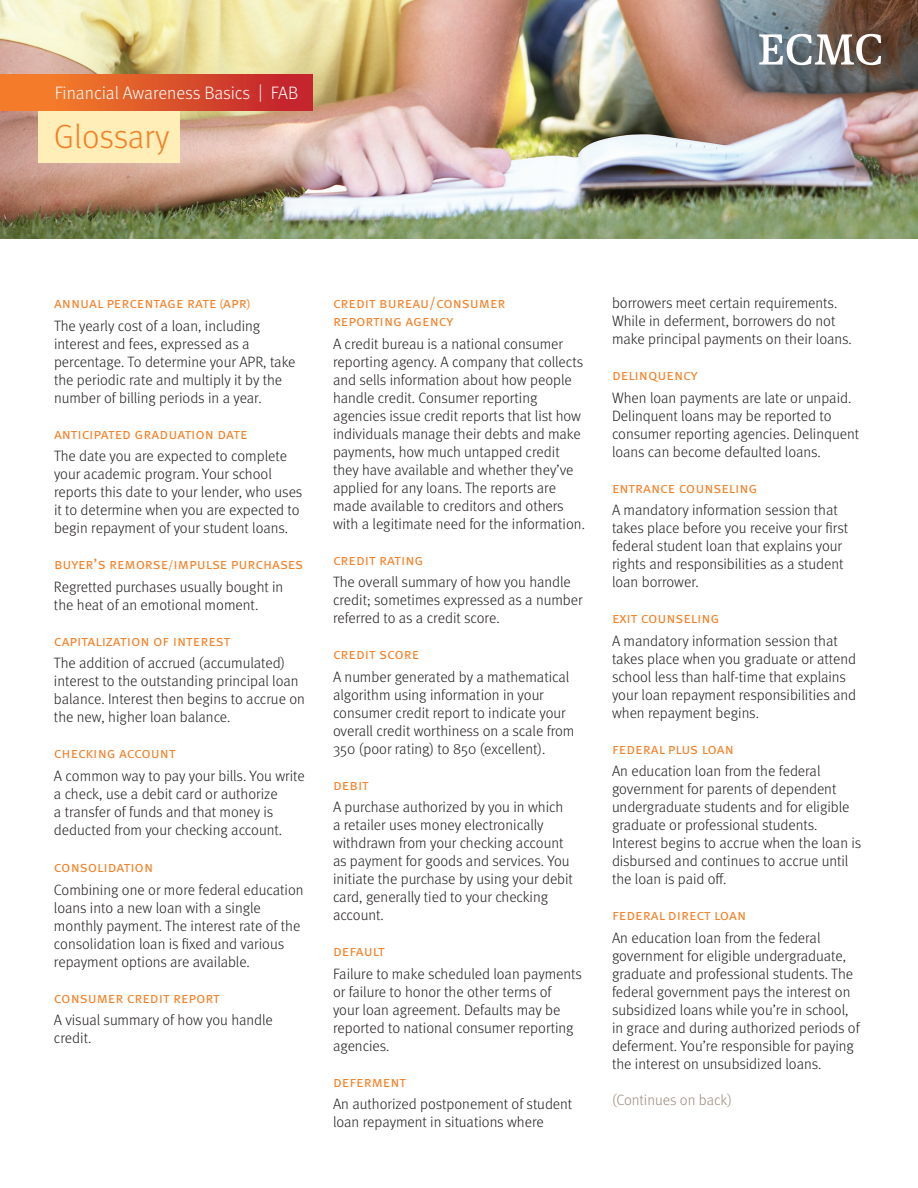
<style>
.page{position:relative;width:918px;height:1188px;background:#fff}
.page>*{position:absolute;margin:0;border:0;box-sizing:border-box;transform-origin:0 0}
.t1{font:300 33.75px "Meta OT";color:#f48026}
.t2{font:300 18px "Meta OT";letter-spacing:-.005em;color:#fff}
.t3{font:300 15px/18px "Meta OT";color:#231f20}
.t4{font:15px/18px "Meta OT Norm";letter-spacing:-.005em;color:#f48026}
.t5{font:300 15px "Meta OT";color:#998b7d}
.s1{font-size:12px}
</style>
<div class="page">
<img style="left:0;top:0;width:918px;height:238px">
<svg style="left:759px;top:34px;width:122px;height:31px"></svg>
<div style="left:39px;top:112px;width:141px;height:51px;background:#ffeeb8"></div>
<div style="left:0;top:75px;width:313px;height:35px;background:linear-gradient(to right,#fb8929,#c0202c)"></div>
<p class="t2" style="left:55px;top:83px;width:245px">Financial Awareness Basics | FAB</p>
<h1 class="t1" style="left:54px;top:117px;width:117px">Glossary</h1>
<p class="t4" style="left:54px;top:294px;width:198px">annual percentage rate <span class="s1">(</span>apr<span class="s1">)</span></p>
<p class="t3" style="left:54px;top:317px;width:243px">The yearly cost of a loan, including interest and fees, expressed as a percentage. To determine your APR, take the periodic rate and multiply it by the number of billing periods in a year.</p>
<p class="t4" style="left:54px;top:425px;width:195px">anticipated graduation date</p>
<p class="t3" style="left:54px;top:447px;width:250px">The date you are expected to complete your academic program. Your school reports this date to your lender, who uses it to determine when you are expected to begin repayment of your student loans.</p>
<p class="t4" style="left:54px;top:555px;width:251px">buyer’s remorse<span class="s1">/</span>impulse purchases</p>
<p class="t3" style="left:54px;top:578px;width:231px">Regretted purchases usually bought in the heat of an emotional moment.</p>
<p class="t4" style="left:54px;top:632px;width:178px">capitalization of interest</p>
<p class="t3" style="left:54px;top:654px;width:252px">The addition of accrued (accumulated) interest to the outstanding principal loan balance. Interest then begins to accrue on the new, higher loan balance.</p>
<p class="t4" style="left:54px;top:744px;width:123px">checking account</p>
<p class="t3" style="left:54px;top:767px;width:252px">A common way to pay your bills. You write a check, use a debit card or authorize<br>a transfer of funds and that money is deducted from your checking account.</p>
<p class="t4" style="left:54px;top:858px;width:101px">consolidation</p>
<p class="t3" style="left:54px;top:881px;width:251px">Combining one or more federal education loans into a new loan with a single monthly payment. The interest rate of the consolidation loan is fixed and various repayment options are available.</p>
<p class="t4" style="left:54px;top:989px;width:168px">consumer credit report</p>
<p class="t3" style="left:54px;top:1011px;width:220px">A visual summary of how you handle credit.</p>
<p class="t4" style="left:333px;top:294px;width:174px">credit bureau/consumer reporting agency</p>
<p class="t3" style="left:333px;top:335px;width:253px">A credit bureau is a national consumer reporting agency. A company that collects and sells information about how people handle credit. Consumer reporting agencies issue credit reports that list how individuals manage their debts and make payments, how much untapped credit they have available and whether they’ve applied for any loans. The reports are made available to creditors and others with a legitimate need for the information.</p>
<p class="t4" style="left:333px;top:551px;width:92px">credit rating</p>
<p class="t3" style="left:333px;top:573px;width:251px">The overall summary of how you handle credit; sometimes expressed as a number referred to as a credit score.</p>
<p class="t4" style="left:333px;top:645px;width:88px">credit score</p>
<p class="t3" style="left:333px;top:668px;width:243px">A number generated by a mathematical algorithm using information in your consumer credit report to indicate your overall credit worthiness on a scale from 350 (poor rating) to 850 (excellent).</p>
<p class="t4" style="left:333px;top:776px;width:38px">debit</p>
<p class="t3" style="left:333px;top:798px;width:241px">A purchase authorized by you in which a retailer uses money electronically withdrawn from your checking account as payment for goods and services. You initiate the purchase by using your debit card, generally tied to your checking account.</p>
<p class="t4" style="left:333px;top:942px;width:54px">default</p>
<p class="t3" style="left:333px;top:965px;width:251px">Failure to make scheduled loan payments or failure to honor the other terms of<br>your loan agreement. Defaults may be reported to national consumer reporting agencies.</p>
<p class="t4" style="left:333px;top:1073px;width:75px">deferment</p>
<p class="t3" style="left:333px;top:1095px;width:241px">An authorized postponement of student loan repayment in situations where</p>
<p class="t3" style="left:612px;top:294px;width:241px">borrowers meet certain requirements.<br>While in deferment, borrowers do not make principal payments on their loans.</p>
<p class="t4" style="left:612px;top:366px;width:87px">delinquency</p>
<p class="t3" style="left:612px;top:389px;width:249px">When loan payments are late or unpaid.<br>Delinquent loans may be reported to consumer reporting agencies. Delinquent loans can become defaulted loans.</p>
<p class="t4" style="left:612px;top:479px;width:147px">entrance counseling</p>
<p class="t3" style="left:612px;top:501px;width:238px">A mandatory information session that takes place before you receive your first federal student loan that explains your rights and responsibilities as a student loan borrower.</p>
<p class="t4" style="left:612px;top:609px;width:109px">exit counseling</p>
<p class="t3" style="left:612px;top:632px;width:246px">A mandatory information session that takes place when you graduate or attend school less than half-time that explains your loan repayment responsibilities and when repayment begins.</p>
<p class="t4" style="left:612px;top:740px;width:123px">federal plus loan</p>
<p class="t3" style="left:612px;top:762px;width:251px">An education loan from the federal government for parents of dependent undergraduate students and for eligible graduate or professional students.<br>Interest begins to accrue when the loan is disbursed and continues to accrue until the loan is paid off.</p>
<p class="t4" style="left:612px;top:906px;width:136px">federal direct loan</p>
<p class="t3" style="left:612px;top:929px;width:249px">An education loan from the federal government for eligible undergraduate, graduate and professional students. The federal government pays the interest on subsidized loans while you’re in school, in grace and during authorized periods of deferment. You’re responsible for paying the interest on unsubsidized loans.</p>
<p class="t5" style="left:612px;top:1091px;width:121px">(Continues on back)</p>
</div>
